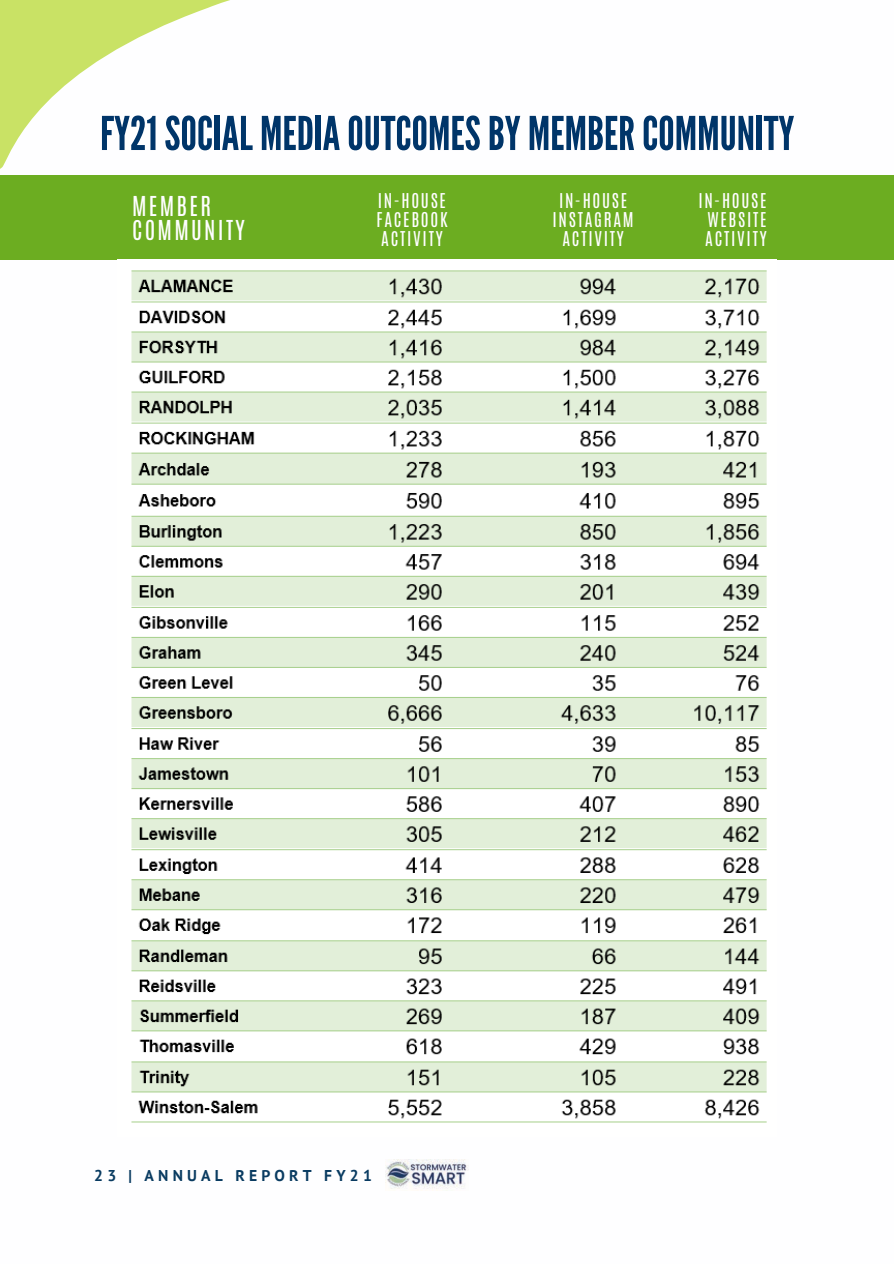
<style>
.page{position:relative;width:894px;height:1264px;background:#fff}
.page>*{position:absolute;margin:0;border:0;box-sizing:border-box;transform-origin:0 0}
.t1{font:22.95px/24.8px "Antonio";letter-spacing:.1em;color:#fefeff}
.t2{font:17.1px/19.2px "Antonio";letter-spacing:.1em;color:#fefeff;text-align:center}
.t3{font:700 15.6px "PT Sans";letter-spacing:.27em;color:#093b61}
</style>
<div class="page">
<img style="left:385px;top:1159px;width:83px;height:31px">
<div style="left:0;top:175px;width:893px;height:85px;background:#6cad21"></div>
<img style="left:131px;top:270px;width:636px;height:853px">
<svg style="left:0;top:0;width:794px;height:169px"></svg>
<svg style="left:102px;top:115px;width:53px;height:35px"></svg>
<svg style="left:165px;top:115px;width:47px;height:35px"></svg>
<div style="left:215px;top:116px;width:5px;height:34px;background:#003569"></div>
<svg style="left:222px;top:116px;width:30px;height:34px"></svg>
<svg style="left:262px;top:116px;width:50px;height:34px"></svg>
<div style="left:316px;top:116px;width:5px;height:34px;background:#003569"></div>
<svg style="left:323px;top:116px;width:16px;height:34px"></svg>
<svg style="left:349px;top:115px;width:130px;height:35px"></svg>
<svg style="left:489px;top:116px;width:31px;height:34px"></svg>
<svg style="left:529px;top:116px;width:105px;height:34px"></svg>
<svg style="left:643px;top:115px;width:110px;height:35px"></svg>
<div style="left:756px;top:116px;width:5px;height:34px;background:#003569"></div>
<svg style="left:763px;top:116px;width:30px;height:34px"></svg>
<h1 class="t1" style="left:132px;top:193px;width:114px">MEMBER<br>COMMUNITY</h1>
<p class="t2" style="left:376px;top:191px;width:72px;text-align:justify">IN-HOUSE FACEBOOK ACTIVITY</p>
<p class="t2" style="left:552px;top:191px;width:83px">IN-HOUSE<br>INSTAGRAM<br>ACTIVITY</p>
<p class="t2" style="left:698px;top:191px;width:70px">IN-HOUSE<br>WEBSITE<br>ACTIVITY</p>
<p class="t3" style="left:94px;top:1165px;width:279px">23 | ANNUAL REPORT FY21</p>
</div>
